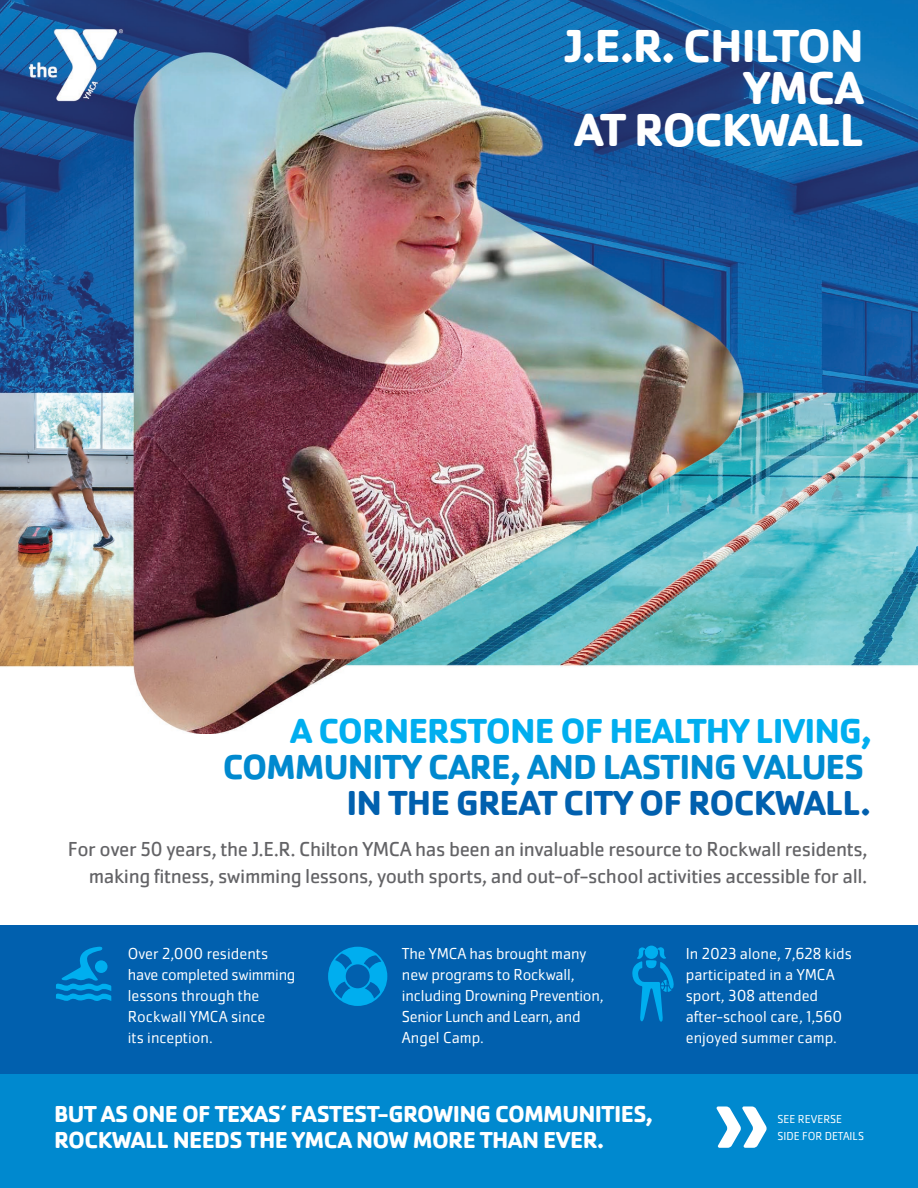
<style>
.page{position:relative;width:918px;height:1188px;background:#fff}
.page>*{position:absolute;margin:0;border:0;box-sizing:border-box;transform-origin:0 0}
.t1{font:700 48px/42px "Cachet Pro";letter-spacing:-.025em;color:#fff;text-align:right}
.t2{font:700 36px "Cachet Pro";letter-spacing:-.025em;color:#0089cf}
.t3{font:700 36px "Cachet Pro";letter-spacing:-.025em;color:#00aeef}
.t4{font:700 36px "Cachet Pro";letter-spacing:-.025em;color:#0160ae}
.t5{font:700 24px/25.5px "Cachet Pro";letter-spacing:-.025em;color:#fff}
.t6{font:21px/27px "Cachet Pro";letter-spacing:-.02em;color:#636366;text-align:right}
.t7{font:300 16.5px/21px "Cachet Pro";letter-spacing:-.005em;color:#fff}
.t8{font:300 12px/16.5px "Cachet Pro";color:#fff}
</style>
<div class="page">
<img style="left:0;top:0;width:918px;height:733px">
<div style="left:0;top:926px;width:918px;height:149px;background:#0160ae"></div>
<div style="left:0;top:1075px;width:918px;height:113px;background:#0089cf"></div>
<svg style="left:717px;top:1106px;width:50px;height:42px"></svg>
<svg style="left:56px;top:947px;width:55px;height:54px"></svg>
<svg style="left:328px;top:947px;width:59px;height:59px"></svg>
<svg style="left:632px;top:946px;width:42px;height:76px"></svg>
<h1 class="t1" style="left:564px;top:25px;width:302px">J.E.R. CHILTON<br>YMCA<br>AT ROCKWALL</h1>
<h2 class="t3" style="left:290px;top:709px;width:583px">A CORNERSTONE OF HEALTHY LIVING,</h2>
<h2 class="t2" style="left:223px;top:745px;width:643px">COMMUNITY CARE, AND LASTING VALUES</h2>
<h2 class="t4" style="left:347px;top:781px;width:526px">IN THE GREAT CITY OF ROCKWALL.</h2>
<p class="t6" style="left:68px;top:836px;width:802px">For over 50 years, the J.E.R. Chilton YMCA has been an invaluable resource to Rockwall residents, making fitness, swimming lessons, youth sports, and out-of-school activities accessible for all.</p>
<p class="t7" style="left:128px;top:943px;width:169px">Over 2,000 residents have completed swimming lessons through the<br>Rockwall YMCA since<br>its inception.</p>
<p class="t7" style="left:402px;top:943px;width:203px">The YMCA has brought many new programs to Rockwall, including Drowning Prevention,<br>Senior Lunch and Learn, and<br>Angel Camp.</p>
<p class="t7" style="left:686px;top:943px;width:168px">In 2023 alone, 7,628 kids participated in a YMCA sport, 308 attended after-school care, 1,560 enjoyed summer camp.</p>
<h3 class="t5" style="left:54px;top:1102px;width:600px">BUT AS ONE OF TEXAS’ FASTEST-GROWING COMMUNITIES,<br>ROCKWALL NEEDS THE YMCA NOW MORE THAN EVER.</h3>
<p class="t8" style="left:778px;top:1111px;width:88px">SEE REVERSE<br>SIDE FOR DETAILS</p>
</div>
